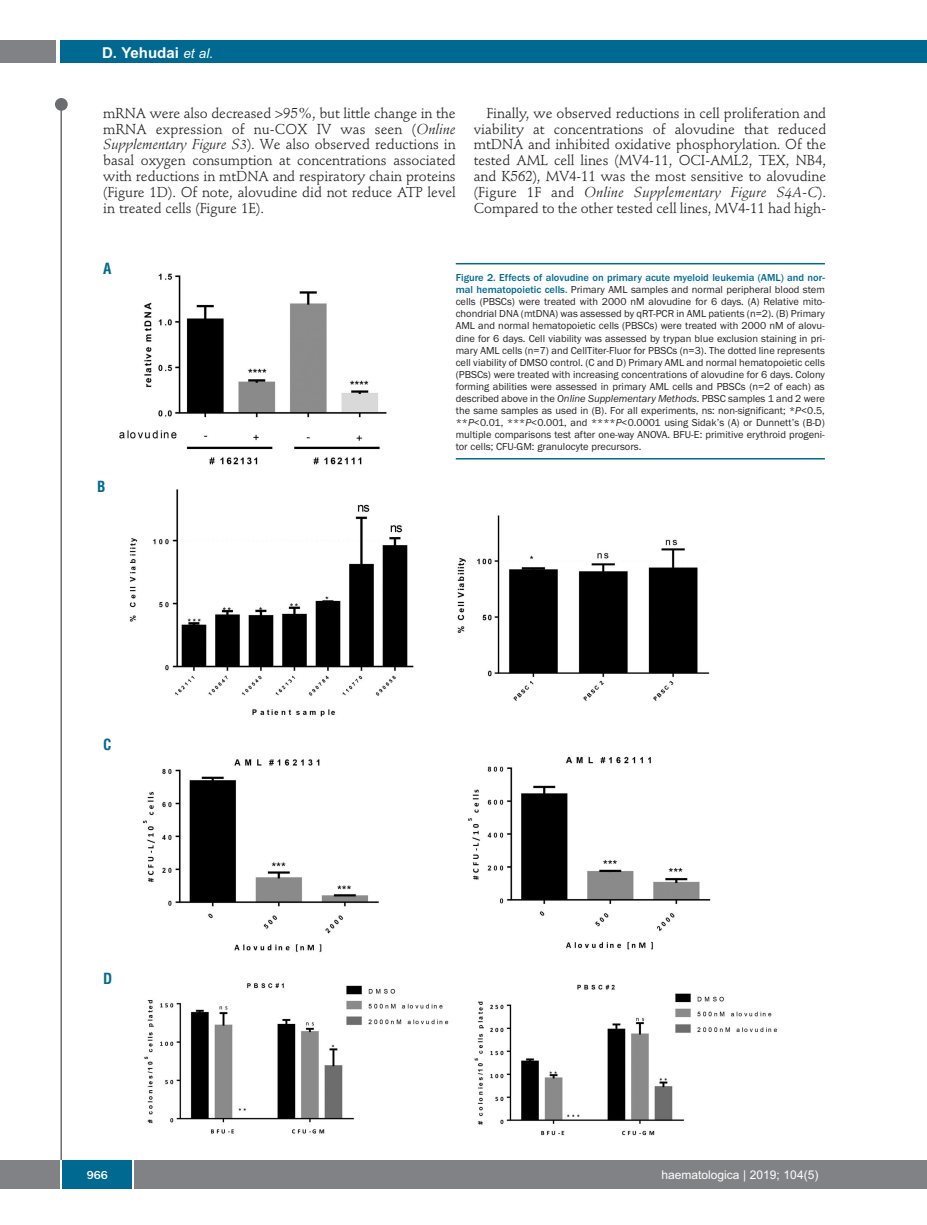
<style>
.page{position:relative;width:927px;height:1225px;background:#fff}
.page>*{position:absolute;margin:0;border:0;box-sizing:border-box;transform-origin:0 0}
.t1{font:700 15px "Arial";color:#fff}
.t2{font:700 condensed 15px "Helvetica";color:#006991}
.t3{font:14.25px/15.9px "Stempel Schneidler";letter-spacing:-.005em;color:#231f20;text-align:justify}
.t4{font:12px "Arial";color:#fff}
.t5{font:500 12px "Franklin Gothic";color:#fff}
.t6{font:10.5px/12px "Franklin Gothic";color:#231f20;text-align:justify}
.s1{font-weight:400;font-style:italic;font-size:13.5px}
.s2{font-style:italic}
.s3{font-weight:500;color:#006991}
</style>
<div class="page">
<div style="left:911px;top:40px;width:16px;height:22px;background:#006991"></div>
<div style="left:910px;top:1160px;width:17px;height:28px;background:#808285"></div>
<div style="left:55px;top:98px;width:13px;height:13px;background:#6c6d70;border-radius:50%"></div>
<hr style="left:60px;top:101px;width:2px;height:1061px;background:#6c6d70">
<div style="left:60px;top:40px;width:852px;height:22px;background:#006991"></div>
<div style="left:0;top:40px;width:56px;height:22px;background:#808285"></div>
<div style="left:0;top:1160px;width:911px;height:28px;background:#808285"></div>
<div style="left:62px;top:1160px;width:71px;height:28px;background:#006991"></div>
<hr style="left:60px;top:1160px;width:2px;height:28px;background:#fff">
<svg style="left:133px;top:1160px;width:1px;height:28px"></svg>
<img style="left:119px;top:262px;width:669px;height:874px">
<hr style="left:456px;top:263px;width:369px;height:1px;background:#006991">
<hr style="left:456px;top:458px;width:369px;height:1px;background:#006991">
<h1 class="t1" style="left:102px;top:44px;width:113px">D. Yehudai <span class="s1">et al.</span></h1>
<p class="t3" style="left:103px;top:106px;width:354px">mRNA were also decreased &gt;95%, but little change in the mRNA expression of nu-COX IV was seen (<span class="s2">Online Supplementary Figure S3</span>). We also observed reductions in basal oxygen consumption at concentrations associated with reductions in mtDNA and respiratory chain proteins (Figure 1D). Of note, alovudine did not reduce ATP level in treated cells (Figure 1E).</p>
<p class="t3" style="left:474px;top:106px;width:354px;text-indent:13px">Finally, we observed reductions in cell proliferation and viability at concentrations of alovudine that reduced mtDNA and inhibited oxidative phosphorylation. Of the tested AML cell lines (MV4-11, OCI-AML2, TEX, NB4, and K562), MV4-11 was the most sensitive to alovudine (Figure 1F and <span class="s2">Online Supplementary Figure S4A-C</span>).<br>Compared to the other tested cell lines, MV4-11 had high-</p>
<h1 class="t2" style="left:103px;top:260px;width:10px">A</h1>
<h1 class="t2" style="left:97px;top:478px;width:10px">B</h1>
<h1 class="t2" style="left:103px;top:735px;width:10px">C</h1>
<h1 class="t2" style="left:103px;top:970px;width:11px">D</h1>
<p class="t6" style="left:456px;top:272px;width:371px"><span class="s3">Figure 2. Effects of alovudine on primary acute myeloid leukemia (AML) and nor&shy;mal hematopoietic cells.</span> Primary AML samples and normal peripheral blood stem cells (PBSCs) were treated with 2000 nM alovudine for 6 days. (A) Relative mito&shy;chondrial DNA (mtDNA) was assessed by qRT-PCR in AML patients (n=2). (B) Primary AML and normal hematopoietic cells (PBSCs) were treated with 2000 nM of alovu&shy;dine for 6 days. Cell viability was assessed by trypan blue exclusion staining in pri&shy;mary AML cells (n=7) and CellTiter-Fluor for PBSCs (n=3). The dotted line represents cell viability of DMSO control. (C and D) Primary AML and normal hematopoietic cells (PBSCs) were treated with increasing concentrations of alovudine for 6 days. Colony forming abilities were assessed in primary AML cells and PBSCs (n=2 of each) as described above in the <span class="s2">Online Supplementary Methods</span>. PBSC samples 1 and 2 were the same samples as used in (B). For all experiments, ns: non-significant; *<span class="s2">P</span>&lt;0.5, **<span class="s2">P</span>&lt;0.01, ***<span class="s2">P</span>&lt;0.001, and ****<span class="s2">P</span>&lt;0.0001 using Sidak’s (A) or Dunnett’s (B-D) multiple comparisons test after one-way ANOVA. BFU-E: primitive erythroid progeni&shy;tor cells; CFU-GM: granulocyte precursors.</p>
<p class="t5" style="left:87px;top:1167px;width:23px">966</p>
<p class="t4" style="left:661px;top:1167px;width:158px">haematologica | 2019; 104(5)</p>
</div>
